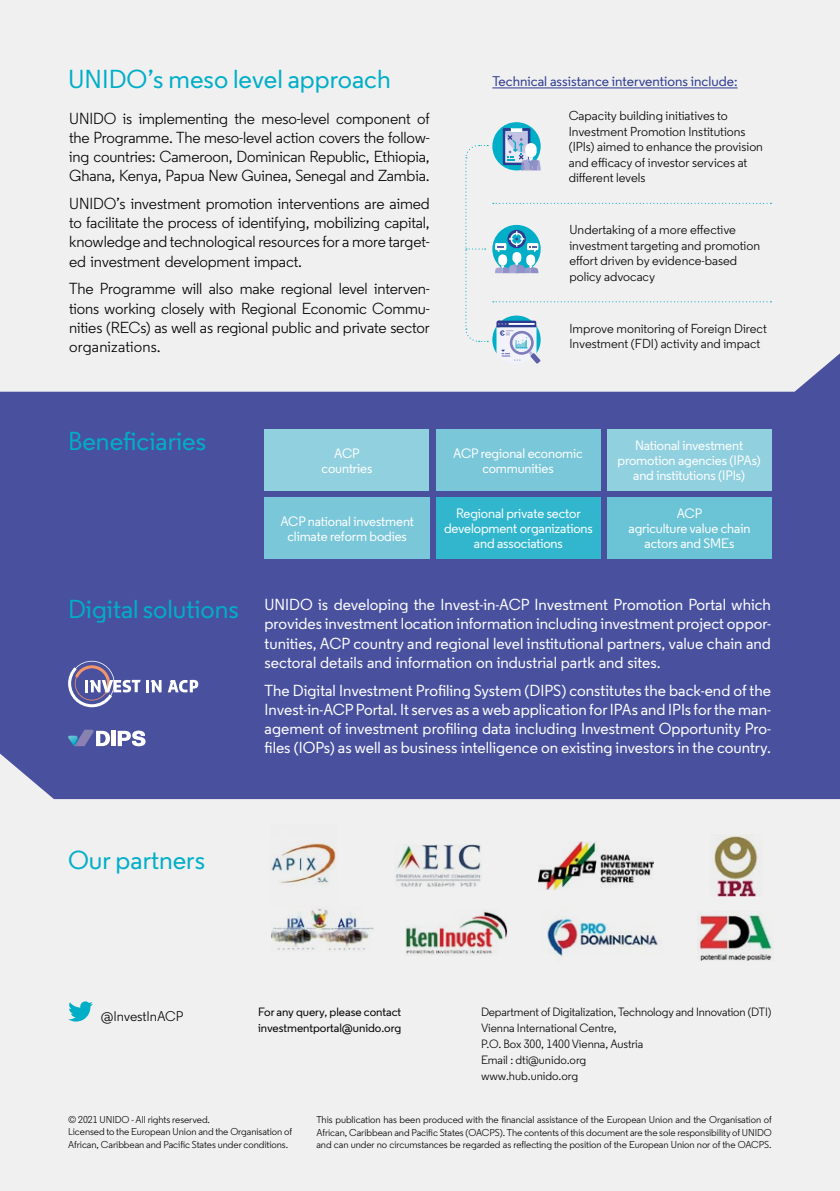
<style>
.page{position:relative;width:840px;height:1191px;background:#fff}
.page>*{position:absolute;margin:0;border:0;box-sizing:border-box;transform-origin:0 0}
.t1{font:500 26px "Regular";color:#00aec8}
.t2{font:500 16px/19.2px "Regular";color:#fff;text-align:justify}
.t3{font:16px/19.2px "Regular";letter-spacing:-.01em;color:#000;text-align:justify}
.t4{font:500 14px "Regular";color:#2c3b8f}
.t5{font:14px "Regular";letter-spacing:-.005em;color:#000}
.t6{font:500 13.6px/14.8px "Regular";letter-spacing:-.01em;color:#fff;text-align:center}
.t7{font:13px/15.6px "Regular";color:#000}
.t8{font:12px/16px "Regular";letter-spacing:-.01em;color:#000}
.t9{font:500 12px/16px "Regular";letter-spacing:-.005em;color:#000}
.t10{font:10px/12.6px "Regular";letter-spacing:-.005em;color:#000}
</style>
<div class="page">
<div style="left:0;top:690px;width:839px;height:501px;background:#f0f0f0"></div>
<div style="left:0;top:392px;width:839px;height:407px;background:#49519f"></div>
<div style="left:0;top:0;width:839px;height:392px;background:#f0f0f0"></div>
<img style="left:272px;top:906px;width:101px;height:45px">
<img style="left:395px;top:844px;width:86px;height:42px">
<img style="left:547px;top:918px;width:113px;height:38px">
<img style="left:538px;top:841px;width:115px;height:48px">
<img style="left:713px;top:835px;width:48px;height:61px">
<img style="left:406px;top:911px;width:101px;height:44px">
<img style="left:271px;top:842px;width:65px;height:42px">
<img style="left:697px;top:911px;width:75px;height:49px">
<div style="left:264px;top:429px;width:165px;height:62px;background:#91d0df"></div>
<div style="left:435px;top:429px;width:165px;height:62px;background:#79c7d9"></div>
<div style="left:436px;top:497px;width:164px;height:62px;background:#31b6ce"></div>
<div style="left:606px;top:497px;width:165px;height:61px;background:#6bc3d6"></div>
<div style="left:264px;top:497px;width:165px;height:62px;background:#79c7d9"></div>
<div style="left:606px;top:429px;width:165px;height:62px;background:#91d0df"></div>
<hr style="left:492px;top:87px;width:245px;height:1px;background:#2c3b8f">
<div style="left:492px;top:122px;width:48px;height:48px;background:#00aec8;border-radius:50%"></div>
<svg style="left:464px;top:128px;width:307px;height:236px"></svg>
<svg style="left:68px;top:1001px;width:25px;height:20px"></svg>
<div style="left:111px;top:731px;width:5px;height:15px;background:#fff"></div>
<svg style="left:118px;top:730px;width:27px;height:16px"></svg>
<svg style="left:68px;top:729px;width:42px;height:17px"></svg>
<svg style="left:168px;top:680px;width:30px;height:12px"></svg>
<svg style="left:68px;top:661px;width:93px;height:46px;background:#7173ae"></svg>
<h1 class="t1" style="left:68px;top:62px;width:324px">UNIDO’s meso level approach</h1>
<p class="t3" style="left:69px;top:109px;width:362px">UNIDO is implementing the meso-level component of the Programme. The meso-level action covers the follow&shy;ing countries: Cameroon, Dominican Republic, Ethiopia, Ghana, Kenya, Papua New Guinea, Senegal and Zambia.</p>
<p class="t3" style="left:69px;top:194px;width:362px">UNIDO’s investment promotion interventions are aimed to facilitate the process of identifying, mobilizing capital, knowledge and technological resources for a more target&shy;ed investment development impact.</p>
<p class="t3" style="left:69px;top:279px;width:362px">The Programme will also make regional level interven&shy;tions working closely with Regional Economic Commu&shy;nities (RECs) as well as regional public and private sector organizations.</p>
<p class="t4" style="left:492px;top:72px;width:246px">Technical assistance interventions include:</p>
<p class="t7" style="left:568px;top:108px;width:196px">Capacity building initiatives to<br>Investment Promotion Institutions (IPIs) aimed to enhance the provision and efficacy of investor services at different levels</p>
<p class="t7" style="left:569px;top:222px;width:192px">Undertaking of a more effective investment targeting and promotion effort driven by evidence-based policy advocacy</p>
<p class="t7" style="left:569px;top:320px;width:199px">Improve monitoring of Foreign Direct<br>Investment (FDI) activity and impact</p>
<h1 class="t1" style="left:68px;top:425px;width:139px">Beneficiaries</h1>
<h1 class="t1" style="left:68px;top:592px;width:172px">Digital solutions</h1>
<p class="t6" style="left:617px;top:438px;width:145px">National investment promotion agencies (IPAs) and institutions (IPIs)</p>
<p class="t6" style="left:321px;top:446px;width:52px">ACP countries</p>
<p class="t6" style="left:453px;top:446px;width:131px">ACP regional economic communities</p>
<p class="t6" style="left:444px;top:506px;width:150px">Regional private sector development organizations and associations</p>
<p class="t6" style="left:628px;top:506px;width:123px">ACP<br>agriculture value chain actors and SMEs</p>
<p class="t6" style="left:280px;top:513px;width:135px">ACP national investment climate reform bodies</p>
<p class="t2" style="left:264px;top:595px;width:507px">UNIDO is developing the Invest-in-ACP Investment Promotion Portal which provides investment location information including investment project oppor&shy;tunities, ACP country and regional level institutional partners, value chain and sectoral details and information on industrial partk and sites.</p>
<p class="t2" style="left:264px;top:680px;width:507px">The Digital Investment Profiling System (DIPS) constitutes the back-end of the Invest-in-ACP Portal. It serves as a web application for IPAs and IPIs for the man&shy;agement of investment profiling data including Investment Opportunity Pro&shy;files (IOPs) as well as business intelligence on existing investors in the country.</p>
<h1 class="t1" style="left:68px;top:844px;width:138px">Our partners</h1>
<p class="t5" style="left:101px;top:1008px;width:84px">@InvestInACP</p>
<p class="t9" style="left:258px;top:1003px;width:145px">For any query, please contact investmentportal@unido.org</p>
<p class="t8" style="left:480px;top:1004px;width:292px">Department of Digitalization, Technology and Innovation (DTI)<br>Vienna International Centre,<br>P.O. Box 300, 1400 Vienna, Austria<br>Email : dti@unido.org<br>www.hub.unido.org</p>
<p class="t10" style="left:68px;top:1112px;width:225px">© 2021 UNIDO - All rights reserved.<br>Licensed to the European Union and the Organisation of<br>African, Caribbean and Pacific States under conditions.</p>
<p class="t10" style="left:316px;top:1113px;width:457px;text-align:justify">This publication has been produced with the financial assistance of the European Union and the Organisation of African, Caribbean and Pacific States (OACPS). The contents of this document are the sole responsibility of UNIDO and can under no circumstances be regarded as reflecting the position of the European Union nor of the OACPS.</p>
</div>
